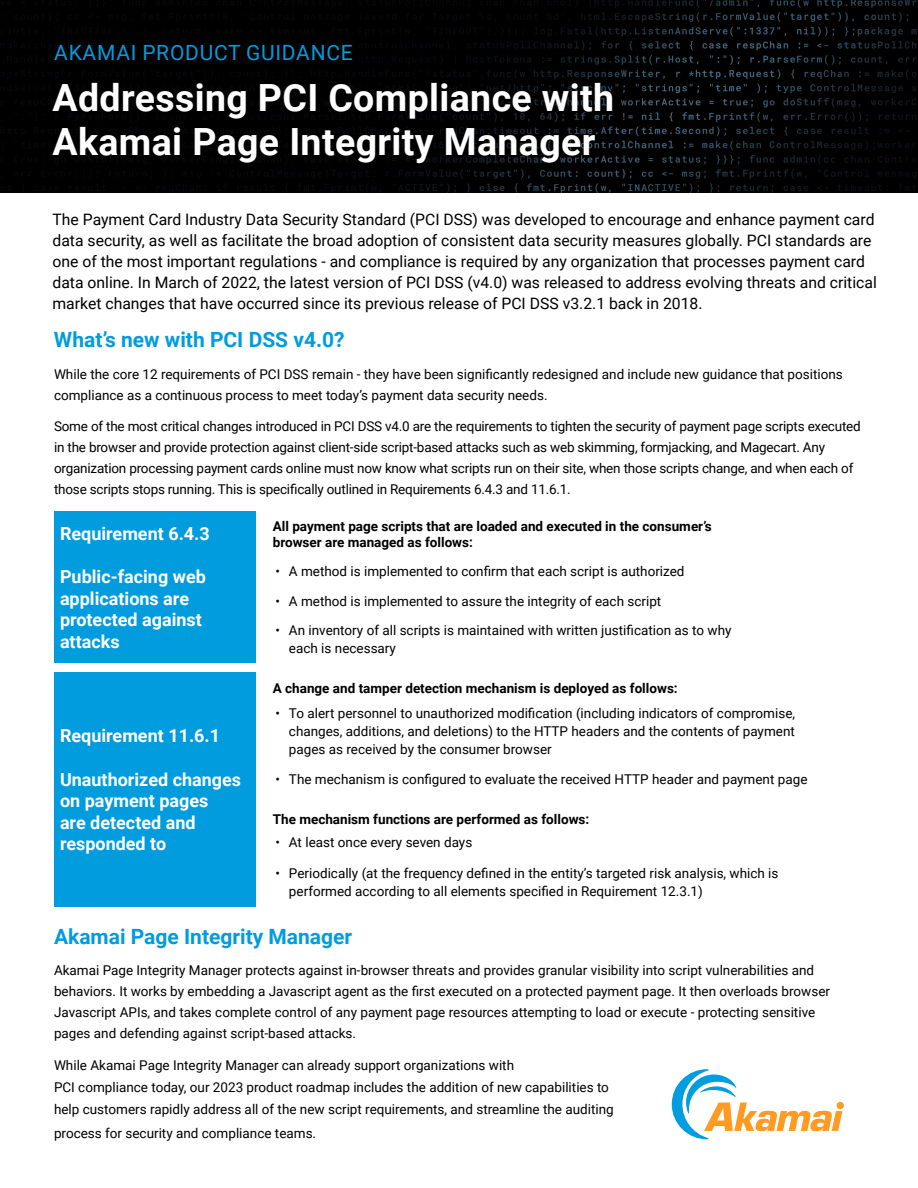
<style>
.page{position:relative;width:918px;height:1188px;background:#fff}
.page>*{position:absolute;margin:0;border:0;box-sizing:border-box;transform-origin:0 0}
.t1{font:700 37.5px/44.2px "Roboto";letter-spacing:.01em;color:#fff}
.t2{font:700 21px "Roboto";color:#009cde}
.t3{font:21px "Roboto";letter-spacing:.035em;color:#009cde}
.t4{font:700 18px/21.6px "Roboto";color:#fff}
.t5{font:15.75px/21px "Roboto";color:#000}
.t6{font:13.5px/21px "Roboto";color:#000}
.t7{font:700 13.5px/16.2px "Roboto";color:#000}
</style>
<div class="page">
<img style="left:0;top:0;width:918px;height:192px">
<div style="left:837px;top:1102px;width:7px;height:7px;background:#ff9b22;border-radius:50%"></div>
<svg style="left:672px;top:1069px;width:170px;height:70px"></svg>
<div style="left:54px;top:512px;width:202px;height:151px;background:#009cde"></div>
<div style="left:54px;top:672px;width:202px;height:235px;background:#009cde"></div>
<h2 class="t3" style="left:54px;top:38px;width:300px">AKAMAI PRODUCT GUIDANCE</h2>
<h1 class="t1" style="left:52px;top:74px;width:563px">Addressing PCI Compliance with<br>Akamai Page Integrity Manager</h1>
<p class="t5" style="left:52px;top:208px;width:826px">The Payment Card Industry Data Security Standard (PCI DSS) was developed to encourage and enhance payment card data security, as well as facilitate the broad adoption of consistent data security measures globally. PCI standards are one of the most important regulations - and compliance is required by any organization that processes payment card data online. In March of 2022, the latest version of PCI DSS (v4.0) was released to address evolving threats and critical market changes that have occurred since its previous release of PCI DSS v3.2.1 back in 2018.</p>
<h2 class="t2" style="left:54px;top:325px;width:292px">What’s new with PCI DSS v4.0?</h2>
<p class="t6" style="left:54px;top:363px;width:790px">While the core 12 requirements of PCI DSS remain - they have been significantly redesigned and include new guidance that positions compliance as a continuous process to meet today’s payment data security needs.</p>
<p class="t6" style="left:54px;top:416px;width:808px">Some of the most critical changes introduced in PCI DSS v4.0 are the requirements to tighten the security of payment page scripts executed in the browser and provide protection against client-side script-based attacks such as web skimming, formjacking, and Magecart. Any organization processing payment cards online must now know what scripts run on their site, when those scripts change, and when each of those scripts stops running. This is specifically outlined in Requirements 6.4.3 and 11.6.1.</p>
<h3 class="t4" style="left:60px;top:522px;width:151px">Requirement 6.4.3</h3>
<h3 class="t4" style="left:60px;top:565px;width:147px">Public-facing web applications are protected against attacks</h3>
<p class="t7" style="left:273px;top:518px;width:441px">All payment page scripts that are loaded and executed in the consumer’s browser are managed as follows:</p>
<p class="t6" style="left:275px;top:560px;width:411px">• A method is implemented to confirm that each script is authorized</p>
<p class="t6" style="left:275px;top:590px;width:387px">• A method is implemented to assure the integrity of each script</p>
<p class="t6" style="left:289px;top:621px;width:444px;line-height:18px;text-indent:-14px">• An inventory of all scripts is maintained with written justification as to why each is necessary</p>
<p class="t7" style="left:273px;top:679px;width:406px">A change and tamper detection mechanism is deployed as follows:</p>
<p class="t6" style="left:289px;top:703px;width:508px;line-height:18px;text-align:justify;text-indent:-14px">• To alert personnel to unauthorized modification (including indicators of compromise, changes, additions, and deletions) to the HTTP headers and the contents of payment pages as received by the consumer browser</p>
<p class="t6" style="left:275px;top:768px;width:534px">• The mechanism is configured to evaluate the received HTTP header and payment page</p>
<p class="t7" style="left:273px;top:811px;width:318px">The mechanism functions are performed as follows:</p>
<p class="t6" style="left:275px;top:831px;width:198px">• At least once every seven days</p>
<p class="t6" style="left:289px;top:864px;width:491px;line-height:18px;text-indent:-14px">• Periodically (at the frequency defined in the entity’s targeted risk analysis, which is performed according to all elements specified in Requirement 12.3.1)</p>
<h2 class="t2" style="left:54px;top:921px;width:300px">Akamai Page Integrity Manager</h2>
<p class="t6" style="left:54px;top:960px;width:778px">Akamai Page Integrity Manager protects against in-browser threats and provides granular visibility into script vulnerabilities and behaviors. It works by embedding a Javascript agent as the first executed on a protected payment page. It then overloads browser Javascript APIs, and takes complete control of any payment page resources attempting to load or execute - protecting sensitive pages and defending against script-based attacks.</p>
<p class="t6" style="left:54px;top:1054px;width:561px;line-height:21.9px">While Akamai Page Integrity Manager can already support organizations with<br>PCI compliance today, our 2023 product roadmap includes the addition of new capabilities to help customers rapidly address all of the new script requirements, and streamline the auditing</p>
<p class="t6" style="left:54px;top:1123px;width:264px">process for security and compliance teams.</p>
<h3 class="t4" style="left:60px;top:724px;width:162px">Requirement 11.6.1</h3>
<h3 class="t4" style="left:60px;top:768px;width:183px">Unauthorized changes on payment pages<br>are detected and responded to</h3>
</div>
